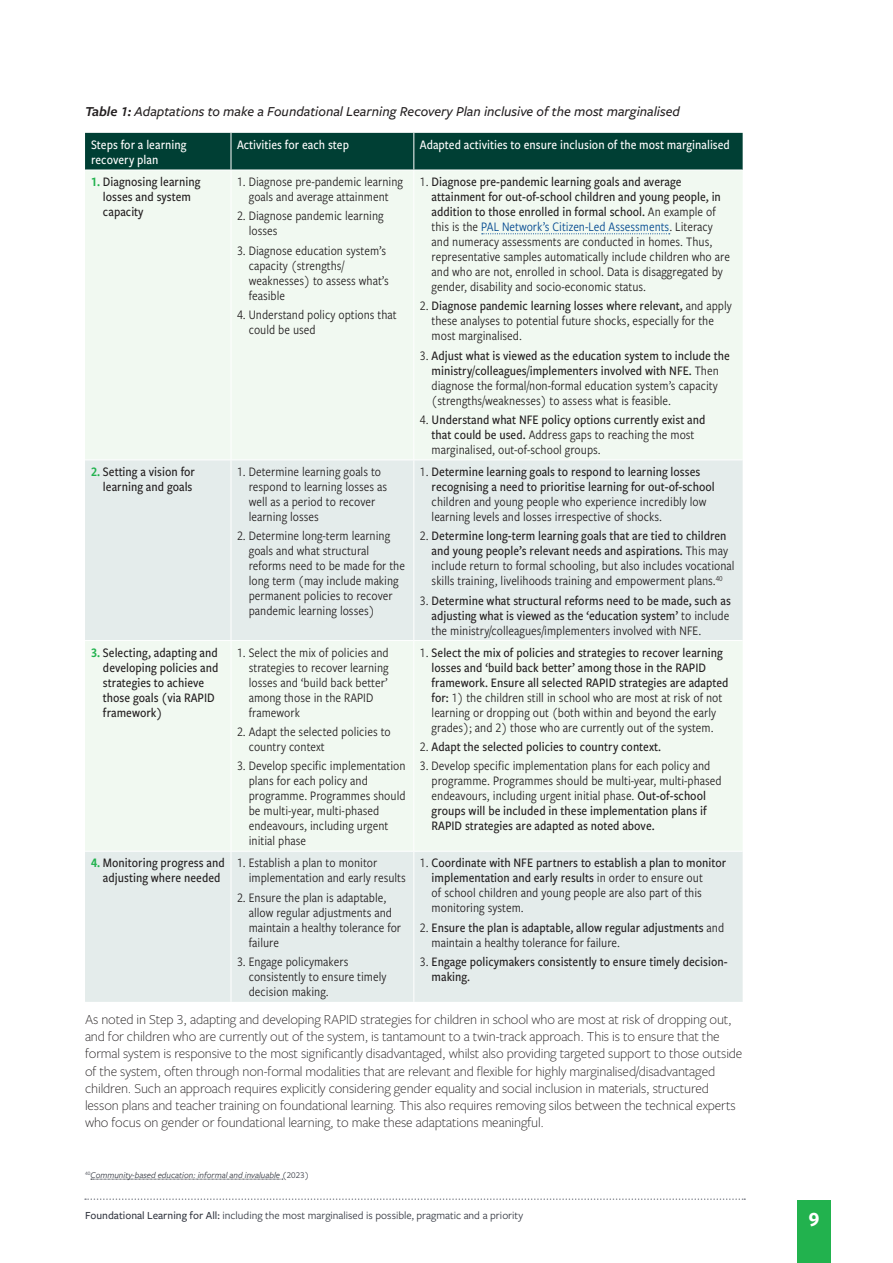
<style>
.page{position:relative;width:893px;height:1263px;background:#fff}
.page>*{position:absolute;margin:0;border:0;box-sizing:border-box;transform-origin:0 0}
.t1{font:700 21px "Freight Sans Pro";color:#fff}
.BODY{font:300 14.25px/17.2px "Freight Sans Pro";letter-spacing:-.01em;color:#231f20}
.t2{font:italic 500 14.25px "Freight Sans Pro";color:#231f20}
.Table_body{font:13.5px/15px "Freight Sans Cnd Pro";color:#231f20}
.Table_body-2{font:500 13.5px/15px "Freight Sans Cnd Pro";color:#231f20}
.Table_heading{font:500 13.5px/15px "Freight Sans Cnd Pro";color:#fff}
.t3{font:11.25px "Freight Sans Pro";color:#30343e}
.Footnotes{font:italic 9px "Freight Sans Pro";color:#30343e}
.s1{font-weight:600}
.s2{font-family:"Freight Sans Cnd Pro Semi";font-weight:400;color:#22b24e}
.s3{font-weight:500}
.s4{color:#01488f}
.s5{font-weight:400}
.s6{font-style:normal}
</style>
<div class="page">
<div style="left:797px;top:1200px;width:34px;height:63px;background:#22b24e"></div>
<svg style="left:85px;top:1198px;width:660px;height:2px"></svg>
<div style="left:85px;top:133px;width:658px;height:37px;background:#003f34"></div>
<div style="left:85px;top:171px;width:657px;height:288px;background:#f1f9f1"></div>
<svg style="left:85px;top:460px;width:658px;height:542px;fill:#e4eceb"></svg>
<hr style="left:231px;top:133px;width:1px;height:37px;background:#fff">
<hr style="left:413px;top:133px;width:1px;height:37px;background:#fff">
<hr style="left:231px;top:170px;width:1px;height:289px;background:#fff">
<hr style="left:413px;top:170px;width:1px;height:289px;background:#fff">
<hr style="left:231px;top:460px;width:1px;height:180px;background:#fff">
<hr style="left:413px;top:460px;width:1px;height:180px;background:#fff">
<hr style="left:85px;top:640px;width:146px;height:1px;background:#fff">
<hr style="left:231px;top:640px;width:183px;height:1px;background:#fff">
<hr style="left:231px;top:641px;width:1px;height:210px;background:#fff">
<hr style="left:414px;top:640px;width:329px;height:1px;background:#fff">
<hr style="left:413px;top:641px;width:1px;height:210px;background:#fff">
<hr style="left:85px;top:851px;width:146px;height:1px;background:#fff">
<hr style="left:231px;top:851px;width:183px;height:1px;background:#fff">
<hr style="left:231px;top:851px;width:1px;height:151px;background:#fff">
<hr style="left:414px;top:851px;width:329px;height:1px;background:#fff">
<hr style="left:413px;top:851px;width:1px;height:151px;background:#fff">
<svg style="left:482px;top:233px;width:188px;height:1px"></svg>
<svg style="left:91px;top:1179px;width:192px;height:1px"></svg>
<p class="t2" style="left:85px;top:102px;width:596px"><span class="s1">Table 1:</span> Adaptations to make a Foundational Learning Recovery Plan inclusive of the most marginalised</p>
<p class="Table_heading" style="left:91px;top:137px;width:97px">Steps for a learning recovery plan</p>
<p class="Table_heading" style="left:237px;top:137px;width:114px">Activities for each step</p>
<p class="Table_heading" style="left:420px;top:137px;width:312px">Adapted activities to ensure inclusion of the most marginalised</p>
<p class="Table_body-2" style="left:103px;top:174px;width:99px;text-indent:-12px"><span class="s2">1.</span> Diagnosing learning losses and system capacity</p>
<p class="Table_body" style="left:237px;top:174px;width:168px;text-align:center">1. Diagnose pre-pandemic learning goals and average attainment</p>
<p class="Table_body" style="left:432px;top:174px;width:300px;text-indent:-12px">1. <span class="s3">Diagnose pre-pandemic learning goals and average attainment for out-of-school children and young people, in addition to those enrolled in formal school.</span> An example of this is the <span class="s4">PAL Network’s Citizen-Led Assessments</span>. Literacy and numeracy assessments are conducted in homes. Thus, representative samples automatically include children who are and who are not, enrolled in school. Data is disaggregated by gender, disability and socio-economic status.</p>
<p class="Table_body" style="left:432px;top:298px;width:302px;text-indent:-12px">2. <span class="s3">Diagnose pandemic learning losses where relevant,</span> and apply these analyses to potential future shocks, especially for the most marginalised.</p>
<p class="Table_body" style="left:432px;top:347px;width:300px;text-indent:-12px">3. <span class="s3">Adjust what is viewed as the education system to include the ministry/colleagues/implementers involved with NFE.</span> Then diagnose the formal/non-formal education system’s capacity (strengths/weaknesses) to assess what is feasible.</p>
<p class="Table_body" style="left:432px;top:411px;width:275px;text-indent:-12px">4. <span class="s3">Understand what NFE policy options currently exist and that could be used.</span> Address gaps to reaching the most marginalised, out-of-school groups.</p>
<p class="Table_body" style="left:249px;top:208px;width:136px;text-indent:-12px">2. Diagnose pandemic learning losses</p>
<p class="Table_body" style="left:249px;top:242px;width:142px;text-indent:-12px">3. Diagnose education system’s capacity (strengths/ weaknesses) to assess what’s feasible</p>
<p class="Table_body" style="left:249px;top:306px;width:149px;text-indent:-12px">4. Understand policy options that could be used</p>
<p class="Table_body-2" style="left:91px;top:464px;width:105px;text-align:right"><span class="s2">2.</span> Setting a vision for learning and goals</p>
<p class="Table_body" style="left:249px;top:464px;width:140px;text-indent:-12px">1. Determine learning goals to respond to learning losses as well as a period to recover learning losses</p>
<p class="Table_body" style="left:249px;top:528px;width:158px;text-indent:-12px">2. Determine long-term learning goals and what structural reforms need to be made for the long term (may include making permanent policies to recover pandemic learning losses)</p>
<p class="Table_body-2" style="left:103px;top:644px;width:117px;text-indent:-12px"><span class="s2">3.</span> Selecting, adapting and developing policies and strategies to achieve those goals (via RAPID framework)</p>
<p class="Table_body" style="left:249px;top:644px;width:141px;text-indent:-12px">1. Select the mix of policies and strategies to recover learning losses and ‘build back better’ among those in the RAPID framework</p>
<p class="Table_body" style="left:249px;top:723px;width:143px;text-indent:-12px">2. Adapt the selected policies to country context</p>
<p class="Table_body" style="left:249px;top:758px;width:158px;text-indent:-12px">3. Develop specific implementation plans for each policy and programme. Programmes should be multi-year, multi-phased endeavours, including urgent initial phase</p>
<p class="Table_body-2" style="left:432px;top:464px;width:285px;text-indent:-12px"><span class="s5">1.</span> Determine learning goals to respond to learning losses recognising a need to prioritise learning for out-of-school <span class="s5">children and young people who experience incredibly low learning levels and losses irrespective of shocks.</span></p>
<p class="Table_body" style="left:432px;top:528px;width:304px;text-indent:-12px">2. <span class="s3">Determine long-term learning goals that are tied to children and young people’s relevant needs and aspirations.</span> This may include return to formal schooling, but also includes vocational skills training, livelihoods training and empowerment plans.<sup>40</sup></p>
<p class="Table_body-2" style="left:432px;top:592px;width:301px;text-align:justify;text-indent:-12px"><span class="s5">3.</span> Determine what structural reforms need to be made, such as adjusting what is viewed as the ‘education system’ <span class="s5">to include the ministry/colleagues/implementers involved with NFE.</span></p>
<p class="Table_body-2" style="left:432px;top:644px;width:298px;text-indent:-12px"><span class="s5">1.</span> Select the mix of policies and strategies to recover learning losses and ‘build back better’ among those in the RAPID framework. Ensure all selected RAPID strategies are adapted for: <span class="s5">1) the children still in school who are most at risk of not learning or dropping out (both within and beyond the early grades); and 2) those who are currently out of the system.</span></p>
<p class="Table_body-2" style="left:420px;top:738px;width:243px"><span class="s5">2.</span> Adapt the selected policies to country context.</p>
<p class="Table_body" style="left:432px;top:758px;width:292px;text-indent:-12px">3. Develop specific implementation plans for each policy and programme. Programmes should be multi-year, multi-phased endeavours, including urgent initial phase. <span class="s3">Out-of-school groups will be included in these implementation plans if RAPID strategies are adapted as noted above.</span></p>
<p class="Table_body" style="left:432px;top:855px;width:296px;text-indent:-12px">1. <span class="s3">Coordinate with NFE partners to establish a plan to monitor implementation and early results</span> in order to ensure out<br>of school children and young people are also part of this monitoring system.</p>
<p class="Table_body-2" style="left:432px;top:919px;width:294px;text-indent:-12px"><span class="s5">2.</span> Ensure the plan is adaptable, allow regular adjustments <span class="s5">and maintain a healthy tolerance for failure.</span></p>
<p class="Table_body-2" style="left:432px;top:953px;width:297px;text-indent:-12px"><span class="s5">3.</span> Engage policymakers consistently to ensure timely decision&shy;making.</p>
<p class="BODY" style="left:85px;top:1010px;width:659px">As noted in Step 3, adapting and developing RAPID strategies for children in school who are most at risk of dropping out, and for children who are currently out of the system, is tantamount to a twin-track approach. This is to ensure that the formal system is responsive to the most significantly disadvantaged, whilst also providing targeted support to those outside of the system, often through non-formal modalities that are relevant and flexible for highly marginalised/disadvantaged children. Such an approach requires explicitly considering gender equality and social inclusion in materials, structured lesson plans and teacher training on foundational learning. This also requires removing silos between the technical experts who focus on gender or foundational learning, to make these adaptations meaningful.</p>
<p class="Table_body-2" style="left:91px;top:855px;width:135px;text-align:center"><span class="s2">4.</span> Monitoring progress and adjusting where needed</p>
<p class="Table_body" style="left:249px;top:855px;width:158px;text-indent:-12px">1. Establish a plan to monitor implementation and early results</p>
<p class="Table_body" style="left:249px;top:889px;width:154px;text-indent:-12px">2. Ensure the plan is adaptable, allow regular adjustments and maintain a healthy tolerance for failure</p>
<p class="Table_body" style="left:249px;top:953px;width:139px;text-indent:-12px">3. Engage policymakers consistently to ensure timely decision making.</p>
<p class="Footnotes" style="left:85px;top:1169px;width:226px"><sup>40</sup>Community-based education: informal and invaluable <span class="s6">(2023)</span></p>
<p class="t3" style="left:85px;top:1208px;width:440px"><span class="s3">Foundational Learning for All:</span> including the most marginalised is possible, pragmatic and a priority</p>
<h1 class="t1" style="left:809px;top:1204px;width:12px">9</h1>
</div>
